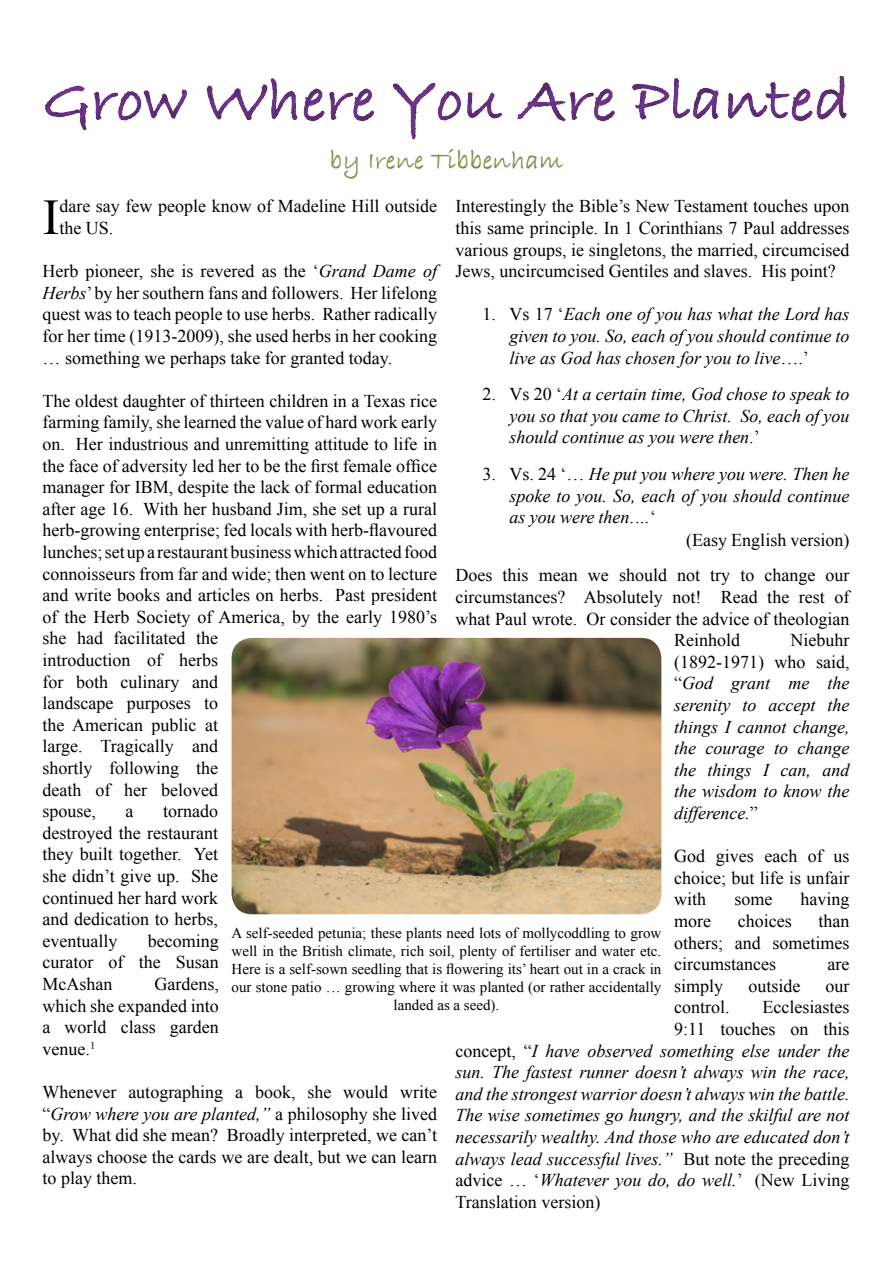
<style>
.page{position:relative;width:893px;height:1263px;background:#fff}
.page>*{position:absolute;margin:0;border:0;box-sizing:border-box;transform-origin:0 0}
.t1{font:700 64.5px "Bradley Hand ITCTT";color:#72368c}
.t2{font:50.55px "Times New Roman";color:#000}
.t3{font:700 27px "Bradley Hand ITCTT";color:#8fa55f}
.t4{font:18px/21.6px "Times New Roman";color:#000;text-align:justify}
.t5{font:italic 18px/21.6px "Times New Roman";color:#000;text-align:justify}
.t6{font:15px/18px "Times New Roman";color:#000;text-align:center}
.s1{font-style:italic}
.s2{font-style:normal}
</style>
<div class="page">
<img style="left:232px;top:638px;width:429px;height:276px">
<div style="left:30px;top:57px;width:831px;height:95px;background:#000;opacity:.5"></div>
<div style="left:315px;top:131px;width:262px;height:56px;background:#fff"></div>
<h1 class="t1" style="left:43px;top:51px;width:809px">Grow Where You Are Planted</h1>
<h3 class="t3" style="left:330px;top:140px;width:235px">by Irene Tibbenham</h3>
<h2 class="t2" style="left:43px;top:183px;width:18px">I</h2>
<p class="t4" style="left:59px;top:195px;width:379px">dare say few people know of Madeline Hill outside the US.</p>
<p class="t4" style="left:43px;top:260px;width:396px">Herb pioneer, she is revered as the ‘<span class="s1">Grand Dame of Herbs</span>’ by her southern fans and followers. Her lifelong quest was to teach people to use herbs. Rather radically for her time (1913-2009), she used herbs in her cooking … something we perhaps take for granted today.</p>
<p class="t4" style="left:43px;top:390px;width:396px;text-align:left">The oldest daughter of thirteen children in a Texas rice farming family, she learned the value of hard work early on. Her industrious and unremitting attitude to life in the face of adversity led her to be the first female office manager for IBM, despite the lack of formal education after age 16. With her husband Jim, she set up a rural herb-growing enterprise; fed locals with herb-flavoured lunches; set up a restaurant business which attracted food connoisseurs from far and wide; then went on to lecture and write books and articles on herbs. Past president of the Herb Society of America, by the early 1980’s she had facilitated the<br>introduction of herbs<br>for both culinary and<br>landscape purposes to<br>the American public at<br>large. Tragically and<br>shortly following the<br>death of her beloved<br>spouse,</p>
<p class="t4" style="left:455px;top:195px;width:396px">Interestingly the Bible’s New Testament touches upon this same principle. In 1 Corinthians 7 Paul addresses various groups, ie singletons, the married, circumcised Jews, uncircumcised Gentiles and slaves. His point?</p>
<p class="t5" style="left:509px;top:303px;width:342px;text-indent:-27px"><span class="s2">1. Vs 17 ‘</span>Each one of you has what the Lord has given to you. So, each of you should continue to live as God has chosen for you to live<span class="s2">….’</span></p>
<p class="t5" style="left:509px;top:383px;width:342px;text-indent:-27px"><span class="s2">2. Vs 20 ‘</span>At a certain time, God chose to speak to you so that you came to Christ. So, each of you should continue as you were then<span class="s2">.’</span></p>
<p class="t5" style="left:482px;top:463px;width:369px"><span class="s2">3. Vs. 24 ‘…</span> He put you where you were. Then he</p>
<p class="t5" style="left:509px;top:484px;width:342px">spoke to you. So, each of you should continue</p>
<p class="t5" style="left:509px;top:506px;width:148px">as you were then<span class="s2">.</span>…<span class="s2">‘</span></p>
<p class="t4" style="left:686px;top:529px;width:165px">(Easy English version)</p>
<p class="t4" style="left:455px;top:564px;width:396px">Does this mean we should not try to change our</p>
<p class="t4" style="left:455px;top:586px;width:396px">circumstances? Absolutely not! Read the rest of</p>
<p class="t4" style="left:455px;top:607px;width:396px">what Paul wrote. Or consider the advice of theologian</p>
<p class="t4" style="left:674px;top:629px;width:68px">Reinhold</p>
<p class="t5" style="left:674px;top:629px;width:177px;text-indent:117px"><span class="s2">Niebuhr (1892-1971) who said, “</span>God grant me the serenity to accept the things I cannot change, the courage to change the things I can, and the wisdom to know the difference.<span class="s2">”</span></p>
<p class="t4" style="left:674px;top:845px;width:177px">God gives each of us choice; but life is unfair with</p>
<p class="t4" style="left:43px;top:800px;width:177px;text-indent:121px">tornado destroyed the restaurant they built together. Yet she didn’t give up. She continued her hard work and dedication to herbs, eventually</p>
<p class="t4" style="left:126px;top:800px;width:9px">a</p>
<p class="t4" style="left:734px;top:888px;width:39px">some</p>
<p class="t4" style="left:801px;top:888px;width:50px">having</p>
<p class="t4" style="left:674px;top:910px;width:38px">more</p>
<p class="t4" style="left:738px;top:910px;width:55px">choices</p>
<p class="t4" style="left:674px;top:910px;width:177px;text-indent:144px">than others; and sometimes circumstances</p>
<p class="t6" style="left:232px;top:924px;width:431px">A self-seeded petunia; these plants need lots of mollycoddling to grow well in the British climate, rich soil, plenty of fertiliser and water etc.<br>Here is a self-sown seedling that is flowering its’ heart out in a crack in our stone patio … growing where it was planted (or rather accidentally landed as a seed).</p>
<p class="t4" style="left:43px;top:930px;width:178px;text-indent:105px">becoming curator of the Susan McAshan</p>
<p class="t4" style="left:828px;top:953px;width:23px">are</p>
<p class="t4" style="left:43px;top:973px;width:178px;text-indent:112px">Gardens, which she expanded into a world class garden venue.<sup>1</sup></p>
<p class="t4" style="left:43px;top:1081px;width:396px">Whenever autographing a book, she would write “<span class="s1">Grow where you are planted,”</span> a philosophy she lived by. What did she mean? Broadly interpreted, we can’t always choose the cards we are dealt, but we can learn to play them.</p>
<p class="t4" style="left:674px;top:975px;width:51px">simply</p>
<p class="t4" style="left:748px;top:975px;width:54px">outside</p>
<p class="t4" style="left:826px;top:975px;width:25px">our</p>
<p class="t4" style="left:674px;top:996px;width:57px">control.</p>
<p class="t4" style="left:763px;top:996px;width:88px">Ecclesiastes</p>
<p class="t4" style="left:674px;top:1018px;width:177px">9:11 touches on this</p>
<p class="t5" style="left:455px;top:1039px;width:396px"><span class="s2">concept, “</span>I have observed something else under the</p>
<p class="t5" style="left:455px;top:1061px;width:396px">sun. The fastest runner doesn’t always win the race,</p>
<p class="t5" style="left:455px;top:1082px;width:396px">and the strongest warrior doesn’t always win the battle.</p>
<p class="t5" style="left:455px;top:1104px;width:396px">The wise sometimes go hungry, and the skilful are not</p>
<p class="t5" style="left:455px;top:1126px;width:396px">necessarily wealthy. And those who are educated don’t</p>
<p class="t5" style="left:455px;top:1147px;width:396px">always lead successful lives.” <span class="s2">But note the preceding</span></p>
<p class="t5" style="left:455px;top:1169px;width:396px"><span class="s2">advice … ‘</span>Whatever you do, do well.<span class="s2">’ (New Living</span></p>
<p class="t4" style="left:455px;top:1191px;width:146px">Translation version)</p>
</div>
